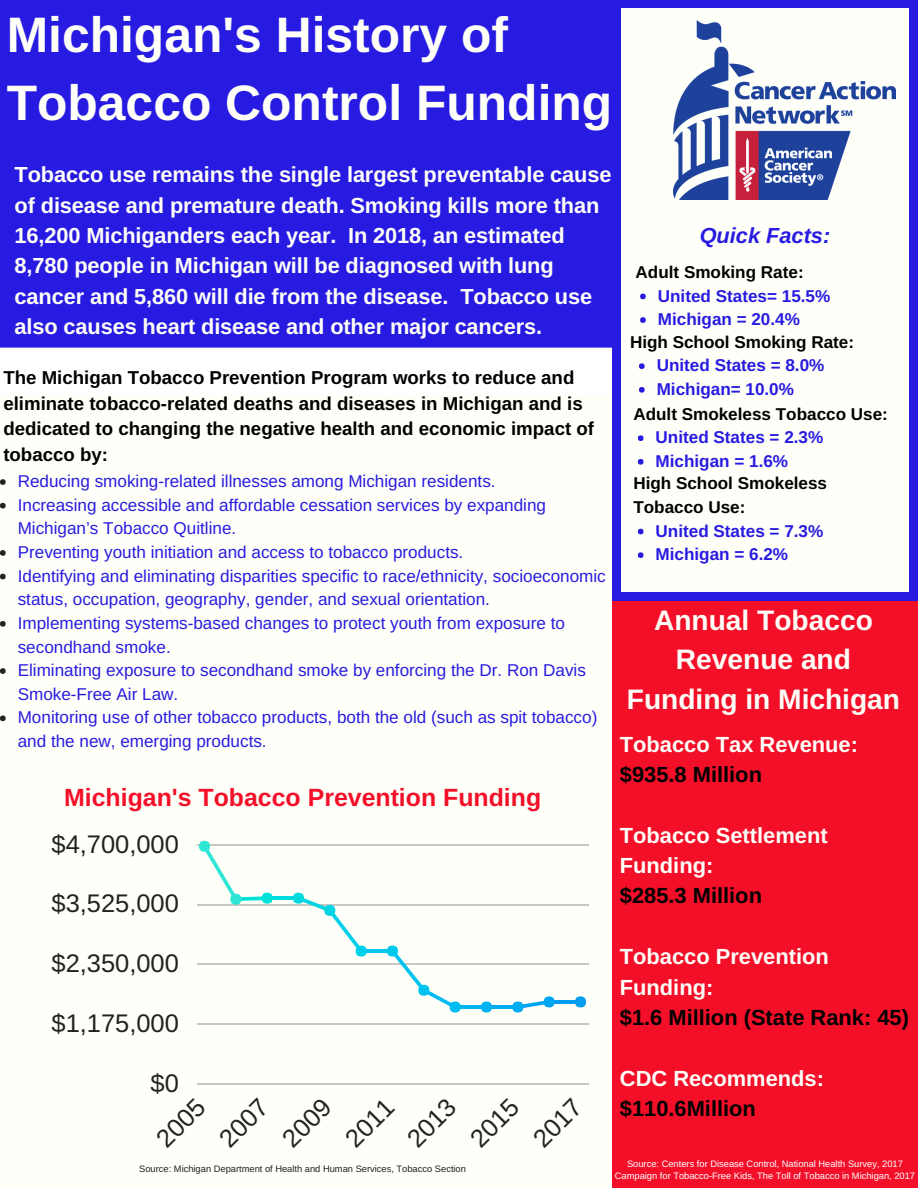
<style>
.page{position:relative;width:918px;height:1188px;background:#fff}
.page>*{position:absolute;margin:0;border:0;box-sizing:border-box;transform-origin:0 0}
.t1{font:700 49.8px/68.7px "Arimo";color:#fffff9}
.t2{font:700 28.2px/39.3px "Arimo";color:#fffff9;text-align:center}
.t3{font:25.5px "Arimo";color:#222}
.t4{font:700 24.9px "Arimo";color:#f40f29}
.t5{font:700 21.9px/30.3px "Arimo";color:#fffff9}
.t6{font:700 21.9px "Arimo";color:#000}
.t7{font:700 21.75px/30.3px "Arimo";letter-spacing:-.005em;color:#fffff9}
.t8{font:italic 700 21.75px "Arimo";color:#281be1}
.t9{font:700 18.75px/25.8px "Arimo";color:#000}
.t10{font:17.1px/23.7px "Arimo";color:#281be1}
.t11{font:700 17.1px/23.7px "Arimo";color:#281be1}
.t12{font:700 17.1px/23.7px "Arimo";color:#000}
.t13{font:9.3px/12.3px "Arimo";color:#fff;text-align:center}
.t14{font:9.3px "Arimo";color:#222}
</style>
<div class="page">
<div style="left:0;top:0;width:612px;height:348px;background:#281be1"></div>
<div style="left:603px;top:594px;width:315px;height:594px;background:#f40f29"></div>
<div style="left:0;top:395px;width:612px;height:793px;background:#fffff9"></div>
<div style="left:614px;top:0;width:304px;height:596px;background:#fffff9"></div>
<div style="left:909px;top:592px;width:9px;height:8px;background:#281be1"></div>
<div style="left:612px;top:7px;width:9px;height:585px;background:#281be1"></div>
<div style="left:612px;top:592px;width:9px;height:8px;background:#281be1"></div>
<div style="left:909px;top:7px;width:9px;height:585px;background:#281be1"></div>
<div style="left:620px;top:592px;width:290px;height:8px;background:#281be1"></div>
<div style="left:909px;top:0;width:9px;height:8px;background:#281be1"></div>
<div style="left:612px;top:0;width:9px;height:8px;background:#281be1"></div>
<div style="left:620px;top:0;width:290px;height:8px;background:#281be1"></div>
<hr style="left:197px;top:1083px;width:391px;height:1px;background:#222">
<hr style="left:197px;top:1024px;width:391px;height:1px;background:#222">
<hr style="left:197px;top:964px;width:391px;height:1px;background:#222">
<hr style="left:197px;top:904px;width:391px;height:1px;background:#222">
<hr style="left:197px;top:844px;width:391px;height:1px;background:#222">
<svg style="left:205px;top:845px;width:62px;height:56px"></svg>
<hr style="left:267px;top:896px;width:32px;height:4px;background:#00dbdf">
<svg style="left:298px;top:898px;width:65px;height:54px"></svg>
<hr style="left:361px;top:949px;width:32px;height:4px;background:#00c8ec">
<svg style="left:391px;top:954px;width:65px;height:55px"></svg>
<hr style="left:455px;top:1005px;width:32px;height:4px;background:#00b3f3">
<hr style="left:487px;top:1005px;width:31px;height:4px;background:#00acf3">
<svg style="left:518px;top:1000px;width:31px;height:9px"></svg>
<hr style="left:549px;top:1000px;width:32px;height:4px;background:#009cef">
<div style="left:199px;top:841px;width:11px;height:11px;background:#2de6d5;border-radius:50%"></div>
<div style="left:230px;top:894px;width:11px;height:11px;background:#2de6d5;border-radius:50%"></div>
<div style="left:262px;top:893px;width:11px;height:11px;background:#00e1da;border-radius:50%"></div>
<div style="left:293px;top:893px;width:11px;height:11px;background:#00dbdf;border-radius:50%"></div>
<div style="left:324px;top:905px;width:11px;height:11px;background:#00d5e4;border-radius:50%"></div>
<div style="left:356px;top:946px;width:11px;height:11px;background:#00cfe9;border-radius:50%"></div>
<div style="left:387px;top:946px;width:11px;height:11px;background:#00c8ec;border-radius:50%"></div>
<div style="left:418px;top:985px;width:11px;height:11px;background:#00c2ef;border-radius:50%"></div>
<div style="left:450px;top:1002px;width:11px;height:11px;background:#00bbf2;border-radius:50%"></div>
<div style="left:481px;top:1002px;width:11px;height:11px;background:#00b3f3;border-radius:50%"></div>
<div style="left:512px;top:1002px;width:11px;height:11px;background:#00acf3;border-radius:50%"></div>
<div style="left:544px;top:996px;width:11px;height:11px;background:#00a4f1;border-radius:50%"></div>
<div style="left:575px;top:996px;width:11px;height:11px;background:#009cef;border-radius:50%"></div>
<img style="left:674px;top:20px;width:222px;height:179px">
<svg style="left:0;top:479px;width:6px;height:6px"></svg>
<svg style="left:0;top:503px;width:6px;height:5px"></svg>
<svg style="left:0;top:550px;width:6px;height:6px"></svg>
<svg style="left:0;top:574px;width:6px;height:5px"></svg>
<svg style="left:0;top:621px;width:6px;height:6px"></svg>
<svg style="left:0;top:668px;width:6px;height:6px"></svg>
<svg style="left:0;top:716px;width:6px;height:5px"></svg>
<svg style="left:638px;top:529px;width:6px;height:5px"></svg>
<svg style="left:638px;top:552px;width:6px;height:6px"></svg>
<svg style="left:640px;top:294px;width:6px;height:5px"></svg>
<svg style="left:640px;top:317px;width:6px;height:6px"></svg>
<svg style="left:639px;top:363px;width:6px;height:6px"></svg>
<svg style="left:639px;top:387px;width:6px;height:6px"></svg>
<svg style="left:638px;top:435px;width:6px;height:6px"></svg>
<svg style="left:638px;top:459px;width:6px;height:6px"></svg>
<h1 class="t1" style="left:7px;top:0;width:607px">Michigan's History of<br>Tobacco Control Funding</h1>
<p class="t7" style="left:15px;top:160px;width:598px">Tobacco use remains the single largest preventable cause of disease and premature death. Smoking kills more than 16,200 Michiganders each year. In 2018, an estimated 8,780 people in Michigan will be diagnosed with lung cancer and 5,860 will die from the disease. Tobacco use also causes heart disease and other major cancers.</p>
<p class="t9" style="left:3px;top:364px;width:592px">The Michigan Tobacco Prevention Program works to reduce and eliminate tobacco-related deaths and diseases in Michigan and is dedicated to changing the negative health and economic impact of tobacco by:</p>
<p class="t10" style="left:18px;top:469px;width:590px">Reducing smoking-related illnesses among Michigan residents.<br>Increasing accessible and affordable cessation services by expanding Michigan’s Tobacco Quitline.<br>Preventing youth initiation and access to tobacco products.<br>Identifying and eliminating disparities specific to race/ethnicity, socioeconomic status, occupation, geography, gender, and sexual orientation.<br>Implementing systems-based changes to protect youth from exposure to secondhand smoke.<br>Eliminating exposure to secondhand smoke by enforcing the Dr. Ron Davis Smoke-Free Air Law.<br>Monitoring use of other tobacco products, both the old (such as spit tobacco) and the new, emerging products.</p>
<h3 class="t4" style="left:64px;top:783px;width:479px">Michigan's Tobacco Prevention Funding</h3>
<h3 class="t3" style="left:52px;top:830px;width:129px">$4,700,000</h3>
<h3 class="t3" style="left:52px;top:889px;width:129px">$3,525,000</h3>
<p class="t8" style="left:700px;top:223px;width:132px">Quick Facts:</p>
<p class="t12" style="left:636px;top:260px;width:170px">Adult Smoking Rate:</p>
<p class="t11" style="left:658px;top:284px;width:174px">United States= 15.5%<br>Michigan = 20.4%</p>
<p class="t12" style="left:630px;top:330px;width:226px">High School Smoking Rate:</p>
<p class="t11" style="left:657px;top:353px;width:169px">United States = 8.0%<br>Michigan= 10.0%</p>
<p class="t12" style="left:633px;top:402px;width:256px">Adult Smokeless Tobacco Use:</p>
<p class="t11" style="left:656px;top:425px;width:169px">United States = 2.3%<br>Michigan = 1.6%</p>
<p class="t12" style="left:633px;top:472px;width:195px">High School Smokeless<br>Tobacco Use:</p>
<p class="t11" style="left:656px;top:519px;width:169px">United States = 7.3%<br>Michigan = 6.2%</p>
<h2 class="t2" style="left:627px;top:601px;width:275px">Annual Tobacco<br>Revenue and<br>Funding in Michigan</h2>
<p class="t5" style="left:620px;top:729px;width:240px">Tobacco Tax Revenue:</p>
<p class="t6" style="left:620px;top:762px;width:144px">$935.8 Million</p>
<p class="t5" style="left:620px;top:820px;width:209px">Tobacco Settlement<br>Funding:</p>
<p class="t6" style="left:620px;top:884px;width:144px">$285.3 Million</p>
<h3 class="t3" style="left:52px;top:949px;width:129px">$2,350,000</h3>
<h3 class="t3" style="left:52px;top:1009px;width:129px">$1,175,000</h3>
<p class="t5" style="left:620px;top:941px;width:210px">Tobacco Prevention<br>Funding:</p>
<p class="t6" style="left:620px;top:1005px;width:291px">$1.6 Million (State Rank: 45)</p>
<h3 class="t3" style="left:151px;top:1069px;width:30px">$0</h3>
<h3 class="t3" style="left:151px;top:1132px;width:58px;rotate:-45deg">2005</h3>
<h3 class="t3" style="left:214px;top:1132px;width:58px;rotate:-45deg">2007</h3>
<h3 class="t3" style="left:277px;top:1132px;width:58px;rotate:-45deg">2009</h3>
<h3 class="t3" style="left:340px;top:1132px;width:58px;rotate:-45deg">2011</h3>
<h3 class="t3" style="left:402px;top:1132px;width:58px;rotate:-45deg">2013</h3>
<h3 class="t3" style="left:465px;top:1132px;width:58px;rotate:-45deg">2015</h3>
<h3 class="t3" style="left:528px;top:1132px;width:58px;rotate:-45deg">2017</h3>
<p class="t5" style="left:620px;top:1063px;width:206px">CDC Recommends:</p>
<p class="t6" style="left:620px;top:1096px;width:138px">$110.6Million</p>
<p class="t14" style="left:139px;top:1164px;width:328px">Source: Michigan Department of Health and Human Services, Tobacco Section</p>
<p class="t13" style="left:615px;top:1157px;width:302px">Source: Centers for Disease Control, National Health Survey, 2017<br>Campaign for Tobacco-Free Kids, The Toll of Tobacco in Michigan, 2017</p>
</div>
